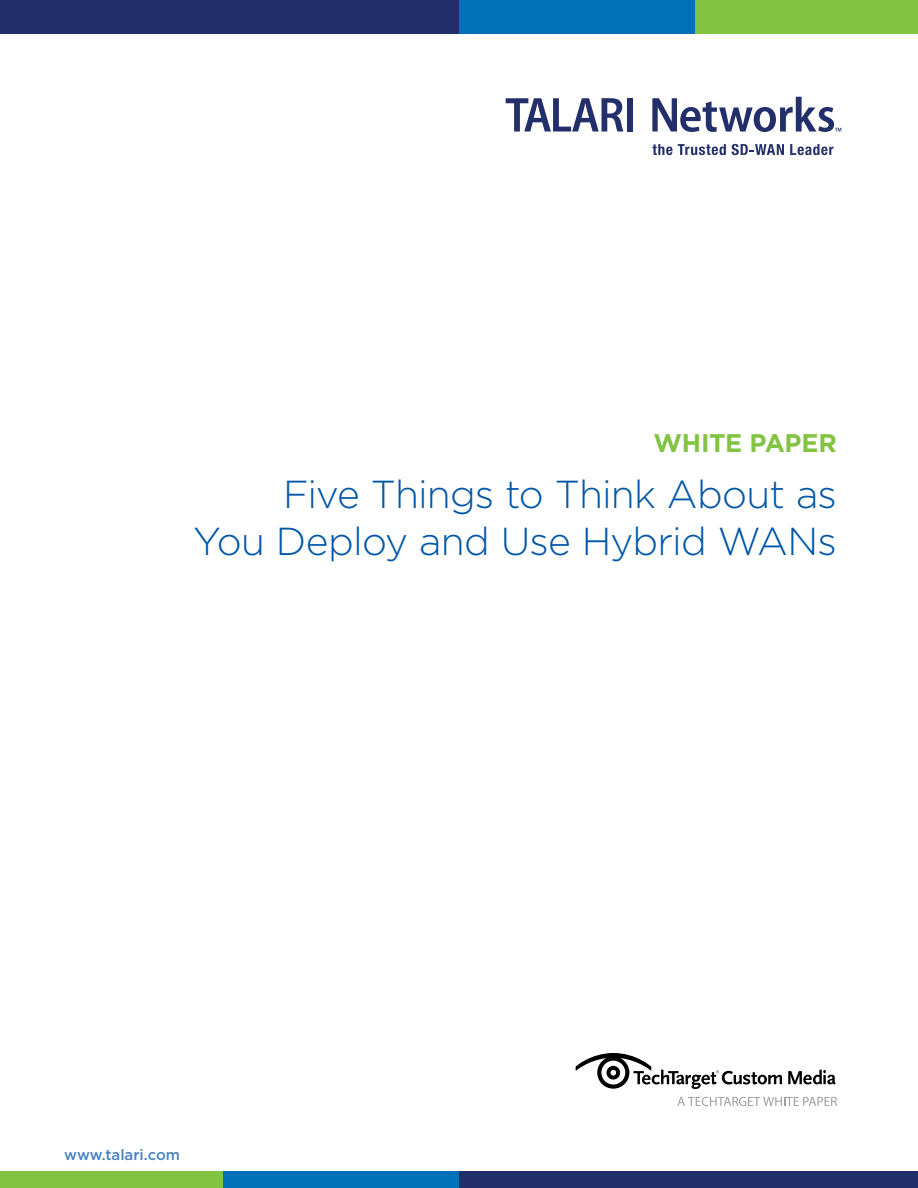
<style>
.page{position:relative;width:918px;height:1188px;background:#fff}
.page>*{position:absolute;margin:0;border:0;box-sizing:border-box;transform-origin:0 0}
.t1{font:300 39px/46.5px "Gotham";letter-spacing:-.02em;color:#0057a8;text-align:right}
.t2{font:700 25.5px "Gotham";letter-spacing:-.015em;color:#82c341}
.t3{font:500 15px "Gotham";color:#4983c4}
</style>
<div class="page">
<svg style="left:506px;top:98px;width:117px;height:34px"></svg>
<div style="left:627px;top:98px;width:6px;height:34px;background:#232f6b"></div>
<svg style="left:652px;top:97px;width:189px;height:35px"></svg>
<svg style="left:652px;top:144px;width:20px;height:11px"></svg>
<svg style="left:678px;top:144px;width:48px;height:11px"></svg>
<svg style="left:732px;top:144px;width:52px;height:11px"></svg>
<svg style="left:790px;top:144px;width:44px;height:11px"></svg>
<div style="left:223px;top:1171px;width:236px;height:17px;background:#0070b9"></div>
<div style="left:0;top:1171px;width:223px;height:17px;background:#82c341"></div>
<div style="left:459px;top:1171px;width:459px;height:17px;background:#232f6b"></div>
<div style="left:459px;top:0;width:236px;height:34px;background:#0070b9"></div>
<div style="left:695px;top:0;width:223px;height:34px;background:#82c341"></div>
<div style="left:0;top:0;width:459px;height:34px;background:#232f6b"></div>
<svg style="left:677px;top:1097px;width:160px;height:9px"></svg>
<svg style="left:576px;top:1053px;width:206px;height:36px"></svg>
<svg style="left:788px;top:1070px;width:47px;height:14px"></svg>
<p class="t2" style="left:654px;top:426px;width:185px">WHITE PAPER</p>
<p class="t1" style="left:193px;top:470px;width:645px">Five Things to Think About as<br>You Deploy and Use Hybrid WANs</p>
<p class="t3" style="left:64px;top:1144px;width:117px">www.talari.com</p>
</div>
